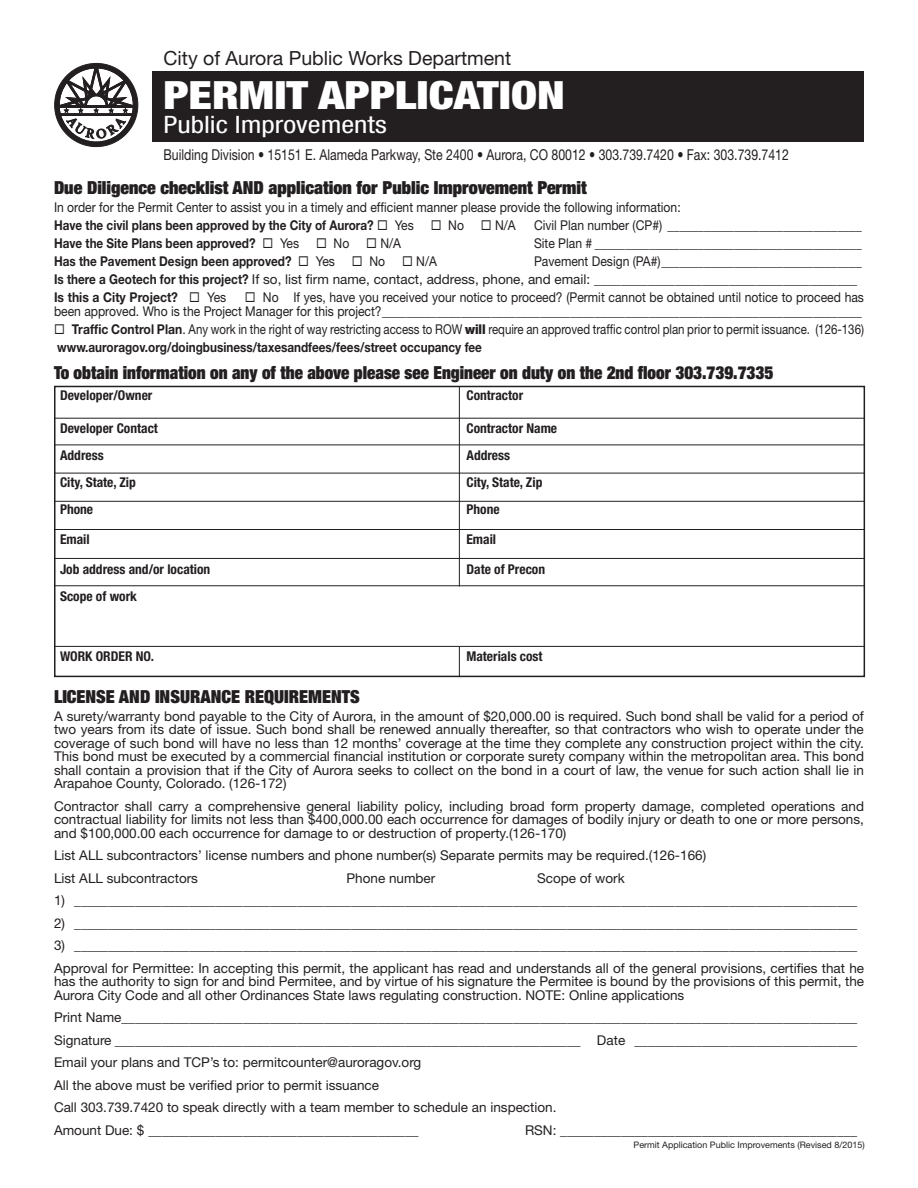
<style>
.page{position:relative;width:918px;height:1188px;background:#fff}
.page>*{position:absolute;margin:0;border:0;box-sizing:border-box;transform-origin:0 0}
.t1{font:900 condensed 39px "Helvetica Neue";color:#fff;scale:1.2 1}
.t2{font:condensed 24px "Helvetica Neue";color:#fff;scale:1.2 1}
.t3{font:19.5px "Helvetica Neue";color:#231f20}
.t4{font:900 expanded 18px "Helvetica Neue";color:#231f20}
.t5{font:900 expanded 18px "Helvetica Neue";color:#231f20;scale:.95 1}
.t6{font:15px "Helvetica Neue";color:#231f20;scale:.82 1}
.t7{font:13.5px/13.5px "Helvetica Neue";color:#231f20}
.t8{font:13.5px/18px "Helvetica Neue";color:#231f20;scale:.9 1}
.t9{font:700 condensed 13.5px "Helvetica Neue";color:#231f20}
.t10{font:700 13.5px "Helvetica Neue";color:#231f20;scale:.87 1}
.t11{font:9px "Helvetica Neue";color:#231f20}
.s1{font-weight:700}
.s2{font-weight:400}
.s3{font-weight:900}
</style>
<div class="page">
<div style="left:152px;top:71px;width:712px;height:71px;background:#231f20"></div>
<svg style="left:55px;top:63px;width:83px;height:84px"></svg>
<div style="left:54px;top:386px;width:811px;height:291px;border:2px solid #231f20"></div>
<hr style="left:55px;top:418px;width:809px;height:1px;background:#231f20">
<hr style="left:55px;top:445px;width:809px;height:1px;background:#231f20">
<hr style="left:55px;top:473px;width:809px;height:1px;background:#231f20">
<hr style="left:55px;top:501px;width:809px;height:1px;background:#231f20">
<hr style="left:55px;top:529px;width:809px;height:1px;background:#231f20">
<hr style="left:55px;top:558px;width:809px;height:1px;background:#231f20">
<hr style="left:55px;top:585px;width:809px;height:1px;background:#231f20">
<hr style="left:55px;top:646px;width:809px;height:1px;background:#231f20">
<hr style="left:459px;top:387px;width:1px;height:199px;background:#231f20">
<hr style="left:459px;top:647px;width:1px;height:30px;background:#231f20">
<h3 class="t3" style="left:164px;top:47px;width:349px">City of Aurora Public Works Department</h3>
<h1 class="t1" style="left:164px;top:71px;width:336px">PERMIT APPLICATION</h1>
<h2 class="t2" style="left:164px;top:110px;width:188px">Public Improvements</h2>
<p class="t6" style="left:164px;top:145px;width:764px">Building Division • 15151 E. Alameda Parkway, Ste 2400 • Aurora, CO 80012 • 303.739.7420 • Fax: 303.739.7412</p>
<h3 class="t4" style="left:54px;top:176px;width:534px">Due Diligence checklist AND application for Public Improvement Permit</h3>
<p class="t8" style="left:54px;top:198px;width:698px">In order for the Permit Center to assist you in a timely and efficient manner please provide the following information:<br><span class="s1">Have the civil plans been approved by the City of Aurora?</span> ◻ Yes</p>
<p class="t8" style="left:431px;top:216px;width:39px">◻ No</p>
<p class="t8" style="left:481px;top:216px;width:40px">◻ N/A</p>
<p class="t8" style="left:534px;top:216px;width:366px">Civil Plan number (CP#) ________________________________</p>
<p class="t10" style="left:54px;top:235px;width:283px">Have the Site Plans been approved? ◻ <span class="s2">Yes</span></p>
<p class="t8" style="left:316px;top:234px;width:39px">◻ No</p>
<p class="t8" style="left:366px;top:234px;width:40px">◻ N/A</p>
<p class="t8" style="left:534px;top:234px;width:366px">Site Plan # ____________________________________________</p>
<p class="t10" style="left:54px;top:253px;width:325px">Has the Pavement Design been approved? ◻ <span class="s2">Yes</span></p>
<p class="t8" style="left:352px;top:252px;width:39px">◻ No</p>
<p class="t8" style="left:402px;top:252px;width:40px">◻ N/A</p>
<p class="t8" style="left:54px;top:252px;width:899px;text-indent:480px">Pavement Design (PA#)_________________________________<br><span class="s1">Is there a Geotech for this project?</span> If so, list firm name, contact, address, phone, and email: _______________________________________<br><span class="s1">Is this a City Project?</span> ◻ Yes</p>
<p class="t8" style="left:54px;top:291px;width:902px;line-height:13.5px;text-align:right">◻ No If yes, have you received your notice to proceed? (Permit cannot be obtained until notice to proceed has<br>been approved. Who is the Project Manager for this project?_______________________________________________________________________________</p>
<p class="t8" style="left:54px;top:320px;width:902px">◻ <span class="s1">Traffic Control Plan</span>. Any work in the right of way restricting access to ROW <span class="s3">will</span> require an approved traffic control plan prior to permit issuance. (126-136) <span class="s1">www.auroragov.org/doingbusiness/taxesandfees/fees/street occupancy fee</span></p>
<h3 class="t5" style="left:54px;top:361px;width:759px">To obtain information on any of the above please see Engineer on duty on the 2nd floor 303.739.7335</h3>
<p class="t9" style="left:60px;top:387px;width:94px">Developer/Owner</p>
<p class="t9" style="left:466px;top:387px;width:58px">Contractor</p>
<p class="t9" style="left:60px;top:420px;width:99px">Developer Contact</p>
<p class="t9" style="left:466px;top:420px;width:92px">Contractor Name</p>
<p class="t9" style="left:60px;top:447px;width:45px">Address</p>
<p class="t9" style="left:466px;top:447px;width:45px">Address</p>
<p class="t9" style="left:60px;top:474px;width:77px">City, State, Zip</p>
<p class="t9" style="left:466px;top:474px;width:77px">City, State, Zip</p>
<p class="t9" style="left:60px;top:501px;width:35px">Phone</p>
<p class="t9" style="left:466px;top:501px;width:35px">Phone</p>
<p class="t9" style="left:60px;top:531px;width:31px">Email</p>
<p class="t9" style="left:466px;top:531px;width:31px">Email</p>
<p class="t9" style="left:60px;top:561px;width:152px">Job address and/or location</p>
<p class="t9" style="left:466px;top:561px;width:80px">Date of Precon</p>
<p class="t9" style="left:60px;top:588px;width:78px">Scope of work</p>
<p class="t9" style="left:60px;top:648px;width:95px">WORK ORDER NO.</p>
<p class="t9" style="left:466px;top:648px;width:78px">Materials cost</p>
<h3 class="t4" style="left:54px;top:685px;width:307px">LICENSE AND INSURANCE REQUIREMENTS</h3>
<p class="t7" style="left:54px;top:709px;width:812px;text-align:justify">A surety/warranty bond payable to the City of Aurora, in the amount of $20,000.00 is required. Such bond shall be valid for a period of two years from its date of issue. Such bond shall be renewed annually thereafter, so that contractors who wish to operate under the coverage of such bond will have no less than 12 months’ coverage at the time they complete any construction project within the city.<br>This bond must be executed by a commercial financial institution or corporate surety company within the metropolitan area. This bond shall contain a provision that if the City of Aurora seeks to collect on the bond in a court of law, the venue for such action shall lie in Arapahoe County, Colorado. (126-172)</p>
<p class="t7" style="left:54px;top:799px;width:812px;text-align:justify">Contractor shall carry a comprehensive general liability policy, including broad form property damage, completed operations and contractual liability for limits not less than $400,000.00 each occurrence for damages of bodily injury or death to one or more persons, and $100,000.00 each occurrence for damage to or destruction of property.(126-170)</p>
<p class="t7" style="left:54px;top:844px;width:654px;line-height:22.5px">List ALL subcontractors’ license numbers and phone number(s) Separate permits may be required.(126-166)<br>List ALL subcontractors</p>
<p class="t7" style="left:347px;top:871px;width:90px">Phone number</p>
<p class="t7" style="left:537px;top:871px;width:89px">Scope of work</p>
<p class="t7" style="left:54px;top:894px;width:805px">1) ____________________________________________________________________________________________________________________</p>
<p class="t7" style="left:54px;top:916px;width:805px">2) ____________________________________________________________________________________________________________________</p>
<p class="t7" style="left:54px;top:934px;width:812px;line-height:22.5px">3) ____________________________________________________________________________________________________________________<br>Approval for Permittee: In accepting this permit, the applicant has read and understands all of the general provisions, certifies that he</p>
<p class="t7" style="left:54px;top:975px;width:812px">has the authority to sign for and bind Permitee, and by virtue of his signature the Permitee is bound by the provisions of this permit, the<br>Aurora City Code and all other Ordinances State laws regulating construction. NOTE: Online applications</p>
<p class="t7" style="left:54px;top:1006px;width:805px;line-height:22.5px">Print Name_____________________________________________________________________________________________________________ Signature _____________________________________________________________________ Date _________________________________ Email your plans and TCP’s to: permitcounter@auroragov.org<br>All the above must be verified prior to permit issuance<br>Call 303.739.7420 to speak directly with a team member to schedule an inspection.<br>Amount Due: $ ________________________________________</p>
<p class="t7" style="left:525px;top:1123px;width:334px">RSN: ____________________________________________</p>
<p class="t11" style="left:634px;top:1139px;width:233px">Permit Application Public Improvements (Revised 8/2015)</p>
</div>
